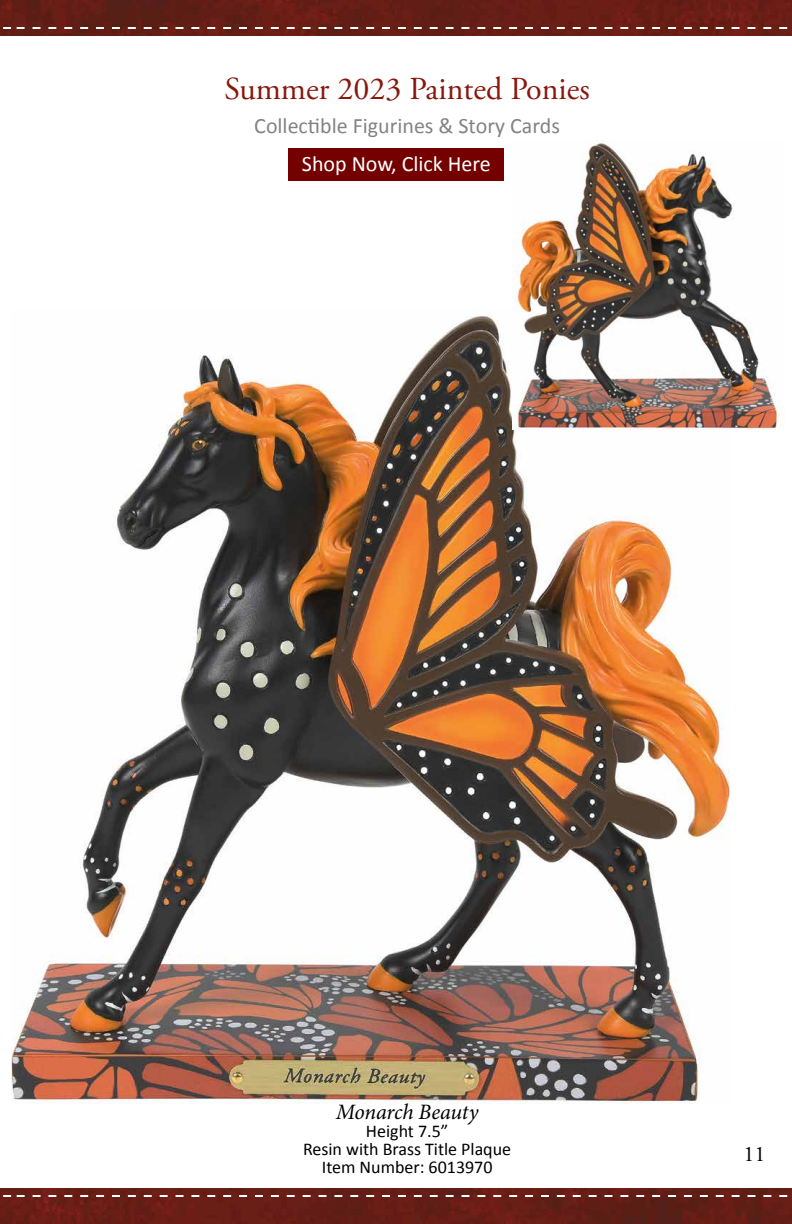
<style>
.page{position:relative;width:792px;height:1224px;background:#fff}
.page>*{position:absolute;margin:0;border:0;box-sizing:border-box;transform-origin:0 0}
.t1{font:32px "Adobe Garamond Pro";color:#89170c}
.t2{font:22px "Calibri";color:#828383}
.t3{font:22px "Calibri";color:#fff}
.t4{font:italic 22px "Minion Pro";letter-spacing:-.01em;color:#000}
.t5{font:22px "Adobe Garamond Pro";color:#000}
.t6{font:18px/18px "Calibri";color:#000;text-align:center}
</style>
<div class="page">
<img style="left:11px;top:0;width:781px;height:36px">
<img style="left:11px;top:1188px;width:781px;height:36px">
<img style="left:11px;top:315px;width:718px;height:788px">
<img style="left:513px;top:143px;width:271px;height:287px">
<div style="left:288px;top:149px;width:216px;height:32px;background:#740000"></div>
<img style="left:0;top:0;width:11px;height:36px">
<svg style="left:0;top:27px;width:792px;height:2px"></svg>
<img style="left:0;top:1188px;width:11px;height:36px">
<svg style="left:0;top:1195px;width:792px;height:2px"></svg>
<h1 class="t1" style="left:224px;top:70px;width:367px">Summer 2023 Painted Ponies</h1>
<p class="t2" style="left:254px;top:110px;width:307px">Collectible Figurines &amp; Story Cards</p>
<p class="t3" style="left:302px;top:148px;width:190px">Shop Now, Click Here</p>
<p class="t4" style="left:336px;top:1097px;width:144px">Monarch Beauty</p>
<p class="t6" style="left:303px;top:1122px;width:210px">Height 7.5”<br>Resin with Brass Title Plaque<br>Item Number: 6013970</p>
<p class="t5" style="left:744px;top:1141px;width:23px">11</p>
</div>
